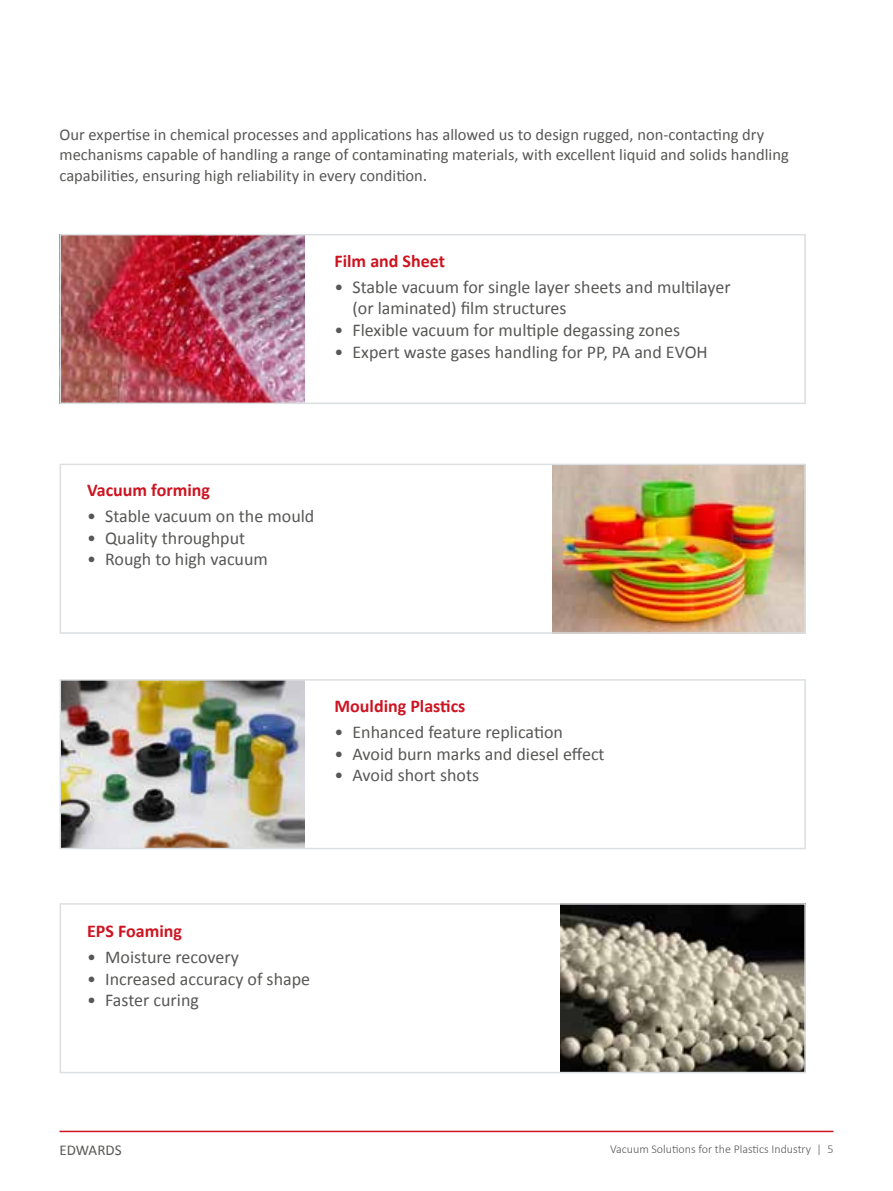
<style>
.page{position:relative;width:893px;height:1191px;background:#fff}
.page>*{position:absolute;margin:0;border:0;box-sizing:border-box;transform-origin:0 0}
.t1{font:18px/21.6px "Calibri";color:#575756}
.t2{font:700 18px "Calibri";color:#cd1421}
.t3{font:16.5px/19.8px "Calibri";color:#575756}
.t4{font:15px "Calibri";color:#575756}
.t5{font:300 12px "Calibri";color:#575756}
.s1{font-size:18px}
</style>
<div class="page">
<hr style="left:60px;top:1130px;width:773px;height:2px;background:#cd1421">
<img style="left:63px;top:237px;width:242px;height:164px">
<img style="left:63px;top:682px;width:242px;height:164px">
<img style="left:553px;top:466px;width:250px;height:165px">
<img style="left:561px;top:906px;width:242px;height:164px">
<div style="left:60px;top:679px;width:746px;height:170px;border:2px solid #dbdfe1"></div>
<div style="left:60px;top:903px;width:746px;height:170px;border:2px solid #dbdfe1"></div>
<div style="left:60px;top:463px;width:746px;height:171px;border:2px solid #dbdfe1"></div>
<div style="left:60px;top:234px;width:746px;height:170px;border:2px solid #dbdfe1"></div>
<p class="t3" style="left:60px;top:125px;width:731px">Our expertise in chemical processes and applications has allowed us to design rugged, non-contacting dry mechanisms capable of handling a range of contaminating materials, with excellent liquid and solids handling</p>
<p class="t3" style="left:60px;top:166px;width:369px">capabilities, ensuring high reliability in every condition<span class="s1">.</span></p>
<p class="t2" style="left:334px;top:249px;width:112px">Film and Sheet</p>
<p class="t1" style="left:352px;top:276px;width:380px;text-indent:-18px">• Stable vacuum for single layer sheets and multilayer (or laminated) film structures</p>
<p class="t1" style="left:334px;top:319px;width:347px">• Flexible vacuum for multiple degassing zones</p>
<p class="t1" style="left:334px;top:341px;width:375px">• Expert waste gases handling for PP, PA and EVOH</p>
<p class="t2" style="left:87px;top:479px;width:124px">Vacuum forming</p>
<p class="t1" style="left:87px;top:505px;width:229px">• Stable vacuum on the mould</p>
<p class="t1" style="left:87px;top:527px;width:159px">• Quality throughput</p>
<p class="t1" style="left:87px;top:548px;width:182px">• Rough to high vacuum</p>
<p class="t2" style="left:334px;top:694px;width:132px">Moulding Plastics</p>
<p class="t1" style="left:334px;top:721px;width:230px">• Enhanced feature replication</p>
<p class="t1" style="left:334px;top:743px;width:272px">• Avoid burn marks and diesel effect</p>
<p class="t1" style="left:334px;top:764px;width:146px">• Avoid short shots</p>
<p class="t2" style="left:87px;top:919px;width:96px">EPS Foaming</p>
<p class="t1" style="left:87px;top:946px;width:153px">• Moisture recovery</p>
<p class="t1" style="left:87px;top:968px;width:224px">• Increased accuracy of shape</p>
<p class="t1" style="left:87px;top:989px;width:113px">• Faster curing</p>
<p class="t4" style="left:60px;top:1141px;width:64px">EDWARDS</p>
<p class="t5" style="left:610px;top:1141px;width:225px">Vacuum Solutions for the Plastics Industry | 5</p>
</div>
